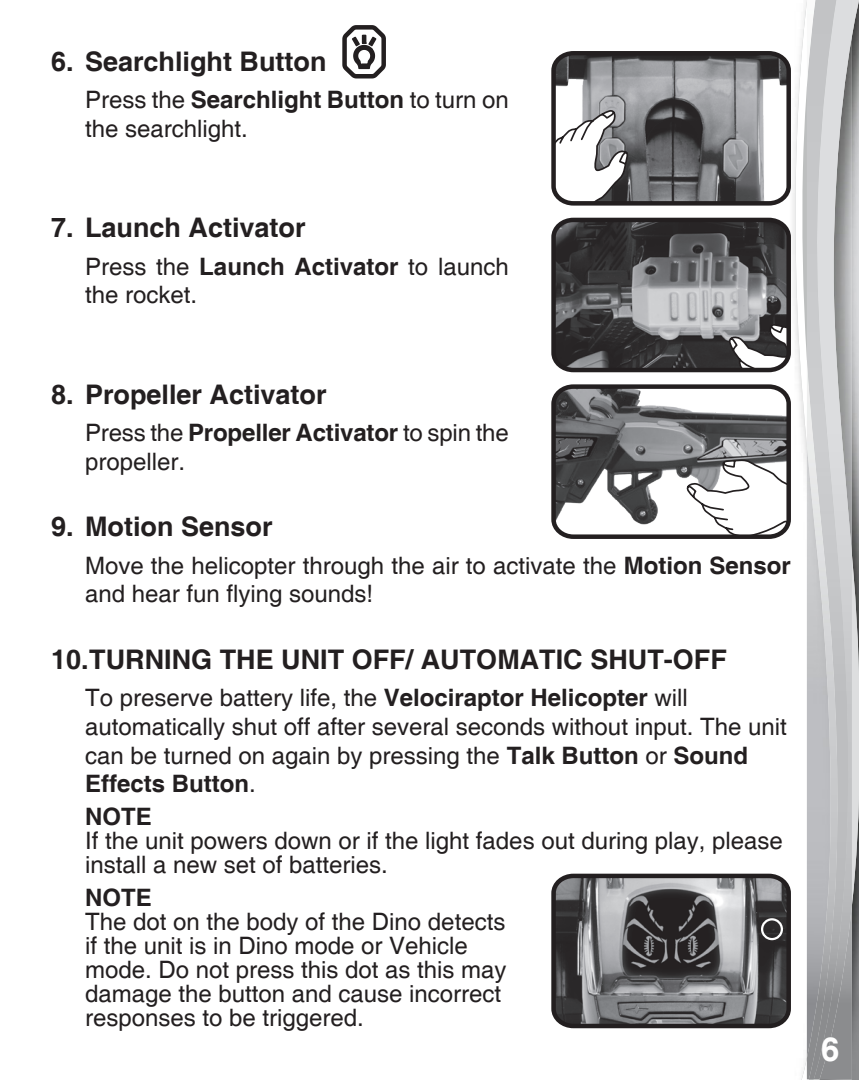
<style>
.page{position:relative;width:859px;height:1080px;background:#fff}
.page>*{position:absolute;margin:0;border:0;box-sizing:border-box;transform-origin:0 0}
.t1{font:700 33px "Helvetica";color:#fff}
.point{font:700 27px "Helvetica";color:#231f20}
.point-2{font:24px/28.8px "Helvetica";color:#231f20}
.Headline{font:24px/24px "Helvetica";color:#231f20}
.Headline-2{font:700 24px "Helvetica";color:#231f20}
.s1{font-weight:700}
</style>
<div class="page">
<svg style="left:795px;top:0;width:12px;height:1080px"></svg>
<svg style="left:807px;top:0;width:52px;height:1080px;background:#a5a6a7"></svg>
<img style="left:850px;top:0;width:2px;height:1079px">
<img style="left:840px;top:0;width:10px;height:1079px">
<img style="left:807px;top:0;width:33px;height:1079px">
<svg style="left:551px;top:51px;width:242px;height:157px"></svg>
<svg style="left:551px;top:873px;width:240px;height:156px;background:#6a6a6c"></svg>
<svg style="left:551px;top:215px;width:242px;height:158px;background:#616062"></svg>
<svg style="left:551px;top:384px;width:240px;height:155px"></svg>
<div style="left:761px;top:918px;width:22px;height:22px;border:2px solid #fff;border-radius:50%"></div>
<svg style="left:342px;top:25px;width:44px;height:54px"></svg>
<p class="point" style="left:51px;top:45px;width:277px">6. Searchlight Button</p>
<p class="point-2" style="left:85px;top:86px;width:425px">Press the <span class="s1">Searchlight Button</span> to turn on the searchlight.</p>
<p class="point" style="left:51px;top:211px;width:256px">7. Launch Activator</p>
<p class="point-2" style="left:85px;top:253px;width:425px">Press the <span class="s1">Launch Activator</span> to launch the rocket.</p>
<p class="point" style="left:51px;top:378px;width:277px">8. Propeller Activator</p>
<p class="point-2" style="left:85px;top:419px;width:425px">Press the <span class="s1">Propeller Activator</span> to spin the propeller.</p>
<p class="point" style="left:51px;top:510px;width:223px">9. Motion Sensor</p>
<p class="point-2" style="left:85px;top:552px;width:707px">Move the helicopter through the air to activate the <span class="s1">Motion Sensor </span>and hear fun flying sounds!</p>
<p class="point" style="left:51px;top:643px;width:677px">10.TURNING THE UNIT OFF/ AUTOMATIC SHUT-OFF</p>
<p class="point-2" style="left:85px;top:684px;width:703px">To preserve battery life, the <span class="s1">Velociraptor Helicopter</span> will automatically shut off after several seconds without input. The unit can be turned on again by pressing the <span class="s1">Talk Button</span> or <span class="s1">Sound Effects Button</span>.</p>
<p class="Headline-2" style="left:85px;top:802px;width:68px">NOTE</p>
<p class="Headline" style="left:85px;top:829px;width:699px">If the unit powers down or if the light fades out during play, please</p>
<p class="Headline" style="left:85px;top:853px;width:304px">install a new set of batteries.</p>
<p class="Headline-2" style="left:85px;top:882px;width:68px">NOTE</p>
<p class="Headline" style="left:85px;top:910px;width:423px">The dot on the body of the Dino detects if the unit is in Dino mode or Vehicle mode. Do not press this dot as this may damage the button and cause incorrect responses to be triggered.</p>
<h1 class="t1" style="left:821px;top:1029px;width:20px">6</h1>
</div>
